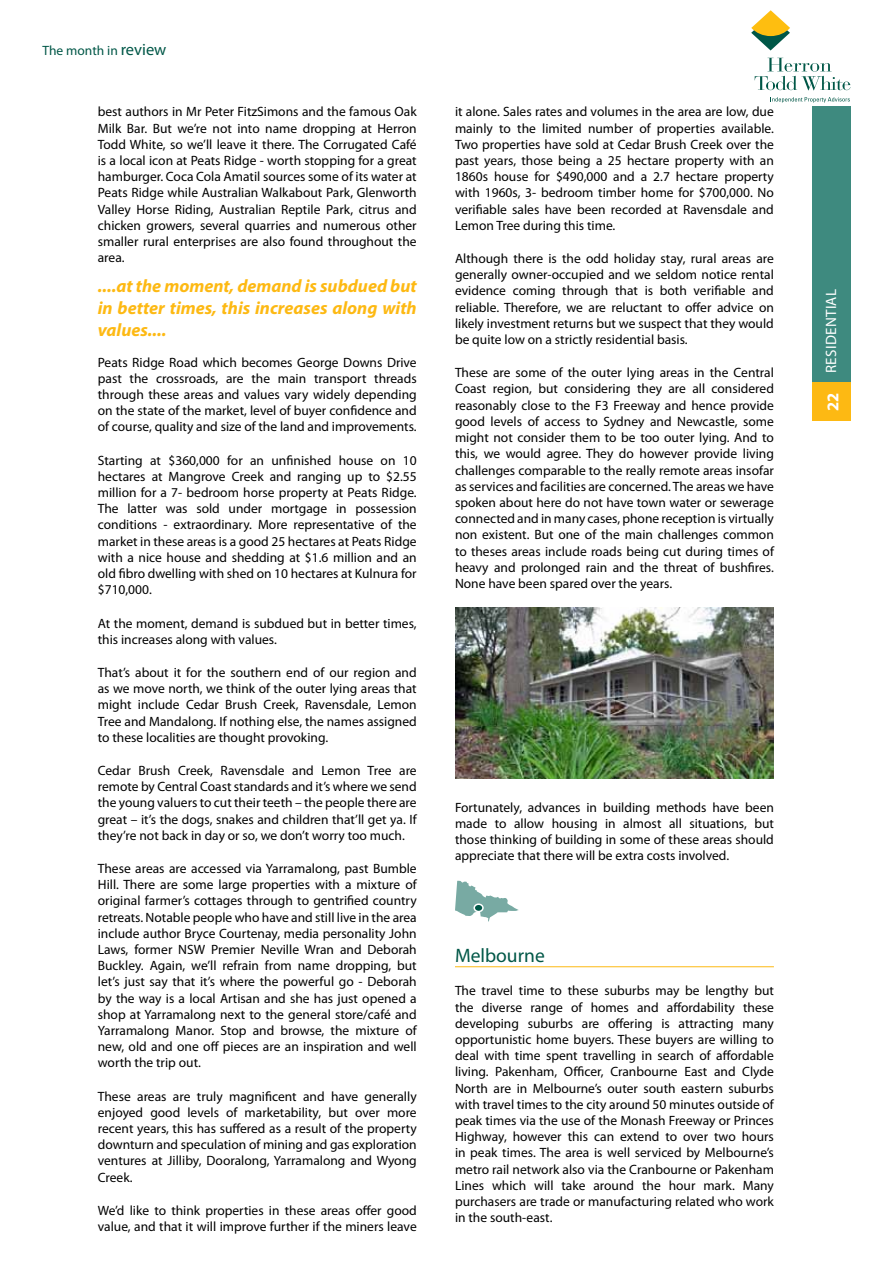
<style>
.page{position:relative;width:893px;height:1263px;background:#fff}
.page>*{position:absolute;margin:0;border:0;box-sizing:border-box;transform-origin:0 0}
.t1{font:19.5px "Myriad Pro";color:#005747}
.t2{font:italic 700 18px/21.6px "Myriad Pro";color:#fdb913;text-align:justify}
.t3{font:700 16.5px "Myriad Pro";color:#fff}
.t4{font:15px "Myriad Pro";letter-spacing:.02em;color:#fff}
.t5{font:13.5px/16.2px "Myriad Pro";color:#000;text-align:justify}
.t6{font:13.5px "Myriad Pro";color:#005747}
.s1{font-size:16.5px}
</style>
<div class="page">
<div style="left:812px;top:106px;width:38px;height:315px;background:#3e8a7f"></div>
<div style="left:812px;top:383px;width:38px;height:38px;background:#fdb913"></div>
<svg style="left:751px;top:10px;width:39px;height:40px"></svg>
<svg style="left:755px;top:58px;width:95px;height:32px"></svg>
<svg style="left:772px;top:97px;width:78px;height:6px"></svg>
<hr style="left:455px;top:966px;width:319px;height:1px;background:#fdb913">
<img style="left:455px;top:608px;width:318px;height:170px">
<svg style="left:455px;top:881px;width:64px;height:41px"></svg>
<div style="left:474px;top:904px;width:9px;height:7px;background:#005747;border-radius:50%"></div>
<div style="left:473px;top:903px;width:11px;height:9px;border:2px solid #fff;border-radius:50%"></div>
<p class="t6" style="left:43px;top:42px;width:125px">The month in <span class="s1">review</span></p>
<p class="t5" style="left:98px;top:104px;width:320px">best authors in Mr Peter FitzSimons and the famous Oak Milk Bar. But we’re not into name dropping at Herron Todd White, so we’ll leave it there. The Corrugated Café is a local icon at Peats Ridge - worth stopping for a great hamburger. Coca Cola Amatil sources some of its water at Peats Ridge while Australian Walkabout Park, Glenworth Valley Horse Riding, Australian Reptile Park, citrus and chicken growers, several quarries and numerous other smaller rural enterprises are also found throughout the area.</p>
<h2 class="t2" style="left:98px;top:275px;width:320px">....at the moment, demand is subdued but in better times, this increases along with values....</h2>
<p class="t5" style="left:98px;top:354px;width:320px">Peats Ridge Road which becomes George Downs Drive past the crossroads, are the main transport threads through these areas and values vary widely depending on the state of the market, level of buyer confidence and of course, quality and size of the land and improvements.</p>
<p class="t5" style="left:98px;top:452px;width:320px">Starting at $360,000 for an unfinished house on 10 hectares at Mangrove Creek and ranging up to $2.55 million for a 7- bedroom horse property at Peats Ridge.<br>The latter was sold under mortgage in possession conditions - extraordinary. More representative of the market in these areas is a good 25 hectares at Peats Ridge with a nice house and shedding at $1.6 million and an old fibro dwelling with shed on 10 hectares at Kulnura for $710,000.</p>
<p class="t5" style="left:98px;top:615px;width:320px">At the moment, demand is subdued but in better times, this increases along with values.</p>
<p class="t5" style="left:98px;top:664px;width:320px">That’s about it for the southern end of our region and as we move north, we think of the outer lying areas that might include Cedar Brush Creek, Ravensdale, Lemon Tree and Mandalong. If nothing else, the names assigned to these localities are thought provoking.</p>
<p class="t5" style="left:98px;top:762px;width:320px">Cedar Brush Creek, Ravensdale and Lemon Tree are remote by Central Coast standards and it’s where we send the young valuers to cut their teeth – the people there are great – it’s the dogs, snakes and children that’ll get ya. If they’re not back in day or so, we don’t worry too much.</p>
<p class="t5" style="left:98px;top:860px;width:320px">These areas are accessed via Yarramalong, past Bumble Hill. There are some large properties with a mixture of original farmer’s cottages through to gentrified country retreats. Notable people who have and still live in the area include author Bryce Courtenay, media personality John Laws, former NSW Premier Neville Wran and Deborah Buckley. Again, we’ll refrain from name dropping, but let’s just say that it’s where the powerful go - Deborah by the way is a local Artisan and she has just opened a shop at Yarramalong next to the general store/café and Yarramalong Manor. Stop and browse, the mixture of new, old and one off pieces are an inspiration and well worth the trip out.</p>
<p class="t5" style="left:98px;top:1088px;width:320px">These areas are truly magnificent and have generally enjoyed good levels of marketability, but over more recent years, this has suffered as a result of the property downturn and speculation of mining and gas exploration ventures at Jilliby, Dooralong, Yarramalong and Wyong Creek.</p>
<p class="t5" style="left:98px;top:1202px;width:320px">We’d like to think properties in these areas offer good value, and that it will improve further if the miners leave</p>
<p class="t5" style="left:455px;top:104px;width:320px">it alone. Sales rates and volumes in the area are low, due mainly to the limited number of properties available.<br>Two properties have sold at Cedar Brush Creek over the past years, those being a 25 hectare property with an 1860s house for $490,000 and a 2.7 hectare property with 1960s, 3- bedroom timber home for $700,000. No verifiable sales have been recorded at Ravensdale and Lemon Tree during this time.</p>
<p class="t5" style="left:455px;top:250px;width:320px">Although there is the odd holiday stay, rural areas are generally owner-occupied and we seldom notice rental evidence coming through that is both verifiable and reliable. Therefore, we are reluctant to offer advice on likely investment returns but we suspect that they would be quite low on a strictly residential basis.</p>
<p class="t5" style="left:455px;top:364px;width:320px">These are some of the outer lying areas in the Central Coast region, but considering they are all considered reasonably close to the F3 Freeway and hence provide good levels of access to Sydney and Newcastle, some might not consider them to be too outer lying. And to this, we would agree. They do however provide living challenges comparable to the really remote areas insofar as services and facilities are concerned. The areas we have spoken about here do not have town water or sewerage connected and in many cases, phone reception is virtually non existent. But one of the main challenges common to theses areas include roads being cut during times of heavy and prolonged rain and the threat of bushfires.<br>None have been spared over the years.</p>
<p class="t5" style="left:455px;top:799px;width:320px">Fortunately, advances in building methods have been made to allow housing in almost all situations, but those thinking of building in some of these areas should appreciate that there will be extra costs involved.</p>
<h1 class="t1" style="left:455px;top:943px;width:91px">Melbourne</h1>
<p class="t5" style="left:455px;top:982px;width:320px">The travel time to these suburbs may be lengthy but the diverse range of homes and affordability these developing suburbs are offering is attracting many opportunistic home buyers. These buyers are willing to deal with time spent travelling in search of affordable living. Pakenham, Officer, Cranbourne East and Clyde North are in Melbourne’s outer south eastern suburbs with travel times to the city around 50 minutes outside of peak times via the use of the Monash Freeway or Princes Highway, however this can extend to over two hours in peak times. The area is well serviced by Melbourne’s metro rail network also via the Cranbourne or Pakenham Lines which will take around the hour mark. Many purchasers are trade or manufacturing related who work in the south-east.</p>
<p class="t4" style="left:822px;top:373px;width:85px;rotate:-90deg">residential</p>
<p class="t3" style="left:822px;top:411px;width:20px;rotate:-90deg">22</p>
</div>
